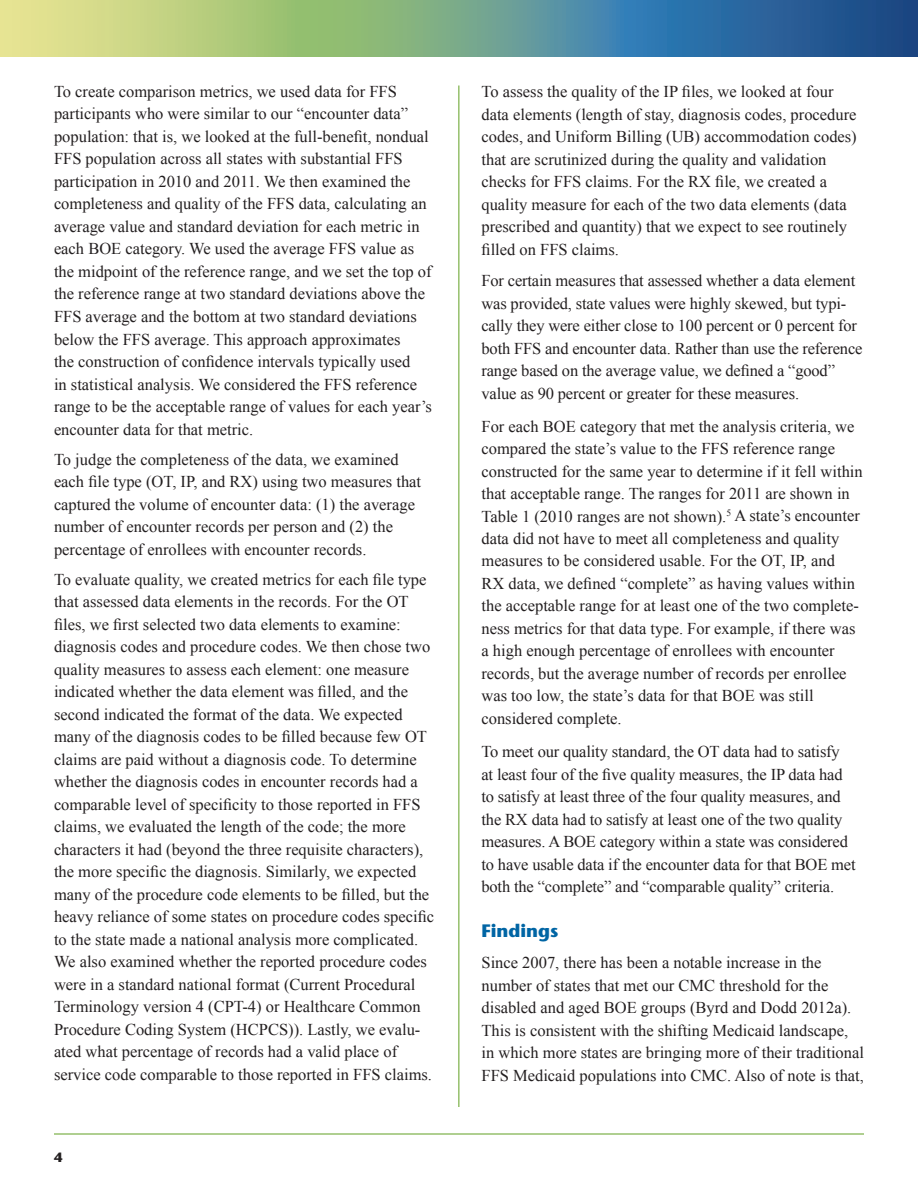
<style>
.page{position:relative;width:918px;height:1188px;background:#fff}
.page>*{position:absolute;margin:0;border:0;box-sizing:border-box;transform-origin:0 0}
.t1{font:700 18px "Stone Sans Std";color:#0065a4}
.t2{font:16.5px/22.5px "Times New Roman";color:#231f20}
.t3{font:700 13.5px "Stone Sans Std";color:#231f20}
</style>
<div class="page">
<svg style="left:0;top:0;width:918px;height:56px;background:#759f8e"></svg>
<hr style="left:54px;top:1133px;width:810px;height:2px;background:#95c06c">
<hr style="left:458px;top:86px;width:2px;height:1021px;background:#95c06c">
<p class="t2" style="left:54px;top:80px;width:380px">To create comparison metrics, we used data for FFS participants who were similar to our “encounter data” population: that is, we looked at the full-benefit, nondual FFS population across all states with substantial FFS participation in 2010 and 2011. We then examined the completeness and quality of the FFS data, calculating an average value and standard deviation for each metric in each BOE category. We used the average FFS value as the midpoint of the reference range, and we set the top of the reference range at two standard deviations above the FFS average and the bottom at two standard deviations below the FFS average. This approach approximates<br>the construction of confidence intervals typically used<br>in statistical analysis. We considered the FFS reference range to be the acceptable range of values for each year’s encounter data for that metric.</p>
<p class="t2" style="left:54px;top:448px;width:369px">To judge the completeness of the data, we examined each file type (OT, IP, and RX) using two measures that captured the volume of encounter data: (1) the average number of encounter records per person and (2) the percentage of enrollees with encounter records.</p>
<p class="t2" style="left:54px;top:568px;width:382px">To evaluate quality, we created metrics for each file type that assessed data elements in the records. For the OT files, we first selected two data elements to examine: diagnosis codes and procedure codes. We then chose two quality measures to assess each element: one measure indicated whether the data element was filled, and the second indicated the format of the data. We expected many of the diagnosis codes to be filled because few OT claims are paid without a diagnosis code. To determine whether the diagnosis codes in encounter records had a comparable level of specificity to those reported in FFS claims, we evaluated the length of the code; the more characters it had (beyond the three requisite characters), the more specific the diagnosis. Similarly, we expected many of the procedure code elements to be filled, but the heavy reliance of some states on procedure codes specific to the state made a national analysis more complicated.<br>We also examined whether the reported procedure codes were in a standard national format (Current Procedural Terminology version 4 (CPT-4) or Healthcare Common Procedure Coding System (HCPCS)). Lastly, we evalu&shy;ated what percentage of records had a valid place of service code comparable to those reported in FFS claims.</p>
<p class="t3" style="left:54px;top:1149px;width:10px">4</p>
<p class="t2" style="left:481px;top:80px;width:377px">To assess the quality of the IP files, we looked at four data elements (length of stay, diagnosis codes, procedure codes, and Uniform Billing (UB) accommodation codes) that are scrutinized during the quality and validation checks for FFS claims. For the RX file, we created a quality measure for each of the two data elements (data prescribed and quantity) that we expect to see routinely filled on FFS claims.</p>
<p class="t2" style="left:481px;top:269px;width:383px">For certain measures that assessed whether a data element was provided, state values were highly skewed, but typi&shy;cally they were either close to 100 percent or 0 percent for both FFS and encounter data. Rather than use the reference range based on the average value, we defined a “good” value as 90 percent or greater for these measures.</p>
<p class="t2" style="left:481px;top:415px;width:383px">For each BOE category that met the analysis criteria, we compared the state’s value to the FFS reference range constructed for the same year to determine if it fell within that acceptable range. The ranges for 2011 are shown in Table 1 (2010 ranges are not shown).<sup>5</sup> A state’s encounter data did not have to meet all completeness and quality measures to be considered usable. For the OT, IP, and<br>RX data, we defined “complete” as having values within the acceptable range for at least one of the two complete&shy;ness metrics for that data type. For example, if there was a high enough percentage of enrollees with encounter records, but the average number of records per enrollee was too low, the state’s data for that BOE was still considered complete.</p>
<p class="t2" style="left:481px;top:740px;width:376px">To meet our quality standard, the OT data had to satisfy at least four of the five quality measures, the IP data had to satisfy at least three of the four quality measures, and the RX data had to satisfy at least one of the two quality measures. A BOE category within a state was considered to have usable data if the encounter data for that BOE met both the “complete” and “comparable quality” criteria.</p>
<h2 class="t1" style="left:482px;top:920px;width:79px">Findings</h2>
<p class="t2" style="left:482px;top:951px;width:384px">Since 2007, there has been a notable increase in the number of states that met our CMC threshold for the disabled and aged BOE groups (Byrd and Dodd 2012a).<br>This is consistent with the shifting Medicaid landscape, in which more states are bringing more of their traditional FFS Medicaid populations into CMC. Also of note is that,</p>
</div>
